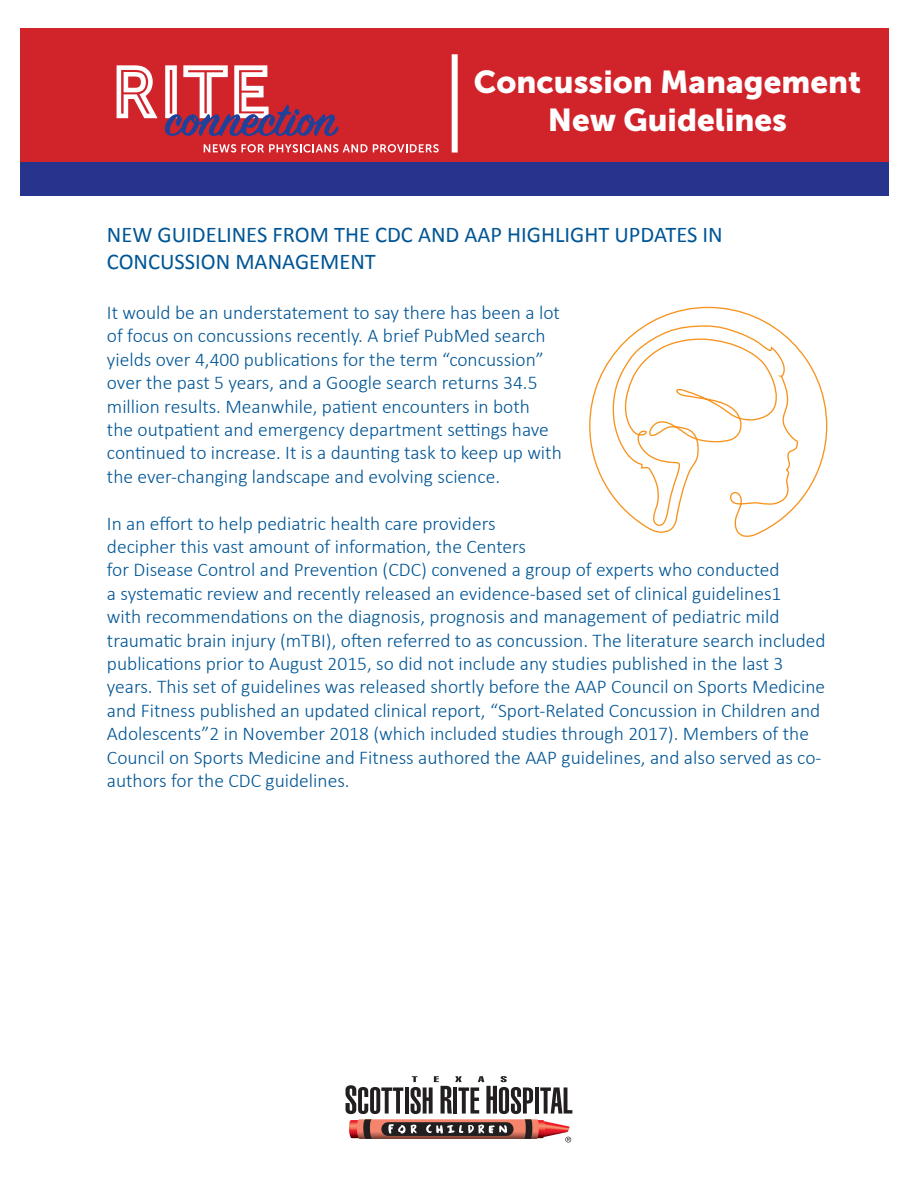
<style>
.page{position:relative;width:918px;height:1188px;background:#fff}
.page>*{position:absolute;margin:0;border:0;box-sizing:border-box;transform-origin:0 0}
.t1{font:31.5px/37.8px "Museo Sans 900";color:#fff;text-align:center}
.t2{font:22.5px/27px "Calibri";color:#005595}
.t3{font:300 19.5px/23.4px "Calibri";color:#005595}
</style>
<div class="page">
<div style="left:20px;top:28px;width:869px;height:139px;background:#d1232a"></div>
<div style="left:452px;top:54px;width:6px;height:99px;background:#fff"></div>
<svg style="left:346px;top:1076px;width:226px;height:67px"></svg>
<svg style="left:117px;top:65px;width:41px;height:53px"></svg>
<svg style="left:165px;top:65px;width:174px;height:71px"></svg>
<svg style="left:204px;top:144px;width:235px;height:9px"></svg>
<div style="left:20px;top:162px;width:869px;height:33px;background:#26348e"></div>
<svg style="left:589px;top:306px;width:239px;height:231px"></svg>
<h1 class="t1" style="left:474px;top:63px;width:389px">Concussion Management<br>New Guidelines</h1>
<p class="t2" style="left:107px;top:220px;width:617px">NEW GUIDELINES FROM THE CDC AND AAP HIGHLIGHT UPDATES IN<br>CONCUSSION MANAGEMENT</p>
<p class="t3" style="left:107px;top:301px;width:456px">It would be an understatement to say there has been a lot of focus on concussions recently. A brief PubMed search yields over 4,400 publications for the term “concussion” over the past 5 years, and a Google search returns 34.5 million results. Meanwhile, patient encounters in both<br>the outpatient and emergency department settings have continued to increase. It is a daunting task to keep up with the ever-changing landscape and evolving science.</p>
<p class="t3" style="left:107px;top:511px;width:720px">In an effort to help pediatric health care providers<br>decipher this vast amount of information, the Centers<br>for Disease Control and Prevention (CDC) convened a group of experts who conducted<br>a systematic review and recently released an evidence-based set of clinical guidelines1<br>with recommendations on the diagnosis, prognosis and management of pediatric mild traumatic brain injury (mTBI), often referred to as concussion. The literature search included publications prior to August 2015, so did not include any studies published in the last 3 years. This set of guidelines was released shortly before the AAP Council on Sports Medicine and Fitness published an updated clinical report, “Sport-Related Concussion in Children and Adolescents”2 in November 2018 (which included studies through 2017). Members of the Council on Sports Medicine and Fitness authored the AAP guidelines, and also served as co&shy;authors for the CDC guidelines.</p>
</div>
